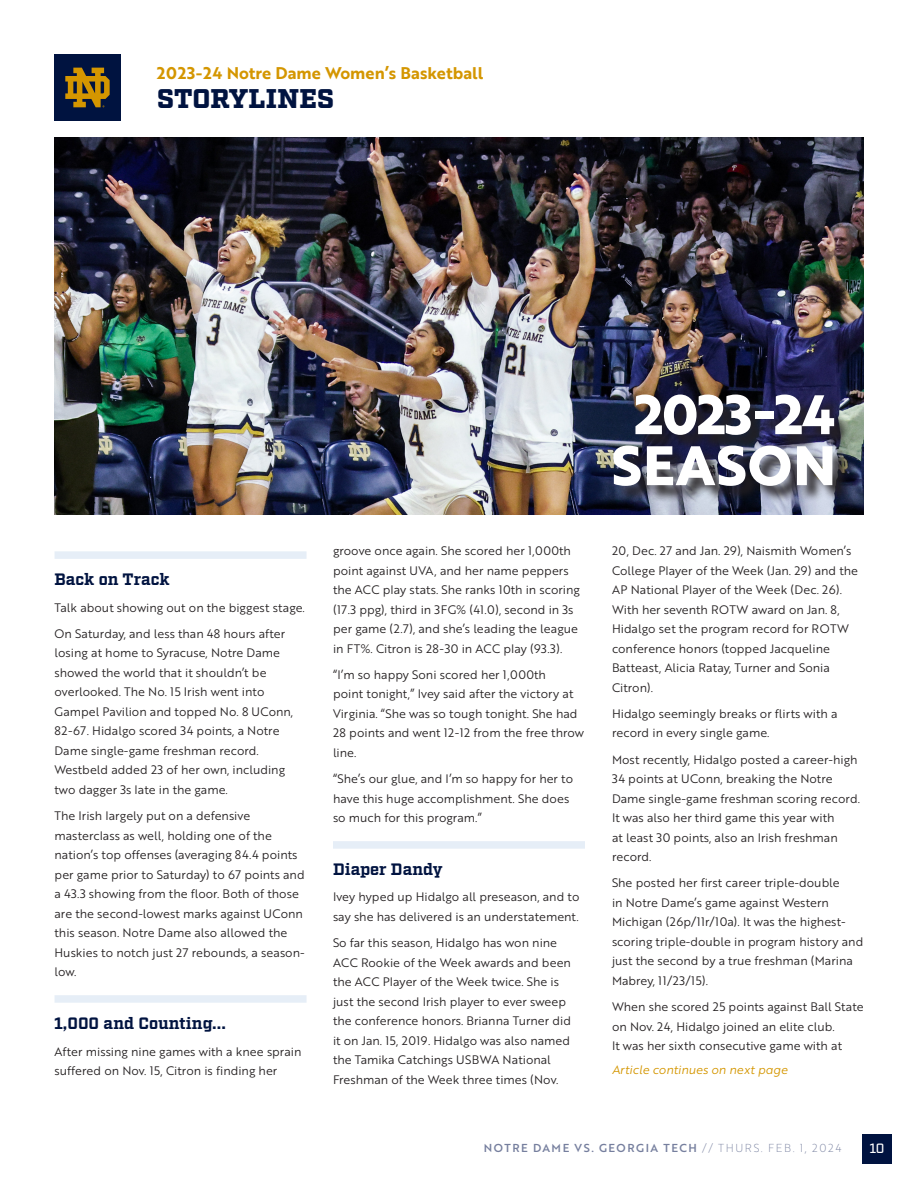
<style>
.page{position:relative;width:918px;height:1188px;background:#fff}
.page>*{position:absolute;margin:0;border:0;box-sizing:border-box;transform-origin:0 0}
.t1{font:700 54px "Brother 1816 Extra";letter-spacing:.02em;color:#fff}
.t2{font:900 27px "Factoria";color:#001340}
.t3{font:700 16.5px "Factoria";letter-spacing:-.01em;color:#001340}
.t4{font:16.5px "Brother 1816 Bold";color:#d49600}
.t5{font:500 13.5px "Factoria";color:#fff}
.t6{font:12px/19.5px "Brother 1816 Book";color:#231f20}
.t7{font:12px "Brother 1816 Book Italic";color:#d49600}
.t8{font:11.25px "Brother 1816 Medium";letter-spacing:.14em;color:#767f9e}
.s1{font-family:"Brother 1816 Thin"}
</style>
<div class="page">
<div style="left:863px;top:1134px;width:29px;height:29px;background:#001340"></div>
<div style="left:54px;top:54px;width:67px;height:67px;background:#001340"></div>
<svg style="left:65px;top:68px;width:45px;height:39px"></svg>
<img style="left:55px;top:137px;width:809px;height:377px">
<div style="left:55px;top:551px;width:252px;height:8px;background:#e6eef7"></div>
<div style="left:55px;top:995px;width:252px;height:8px;background:#e6eef7"></div>
<div style="left:615px;top:396px;width:237px;height:107px;background:#231f20;opacity:.89"></div>
<div style="left:333px;top:841px;width:252px;height:8px;background:#e6eef7"></div>
<h3 class="t4" style="left:157px;top:60px;width:328px">2023-24 Notre Dame Women’s Basketball</h3>
<p class="t2" style="left:157px;top:83px;width:179px">STORYLINES</p>
<p class="t3" style="left:55px;top:570px;width:116px">Back on Track</p>
<p class="t6" style="left:55px;top:597px;width:252px">Talk about showing out on the biggest stage.</p>
<p class="t6" style="left:55px;top:623px;width:240px">On Saturday, and less than 48 hours after losing at home to Syracuse, Notre Dame showed the world that it shouldn’t be overlooked. The No. 15 Irish went into Gampel Pavilion and topped No. 8 UConn, 82-67. Hidalgo scored 34 points, a Notre Dame single-game freshman record.<br>Westbeld added 23 of her own, including two dagger 3s late in the game.</p>
<p class="t6" style="left:55px;top:806px;width:252px">The Irish largely put on a defensive masterclass as well, holding one of the nation’s top offenses (averaging 84.4 points per game prior to Saturday) to 67 points and a 43.3 showing from the floor. Both of those are the second-lowest marks against UConn this season. Notre Dame also allowed the Huskies to notch just 27 rebounds, a season&shy;low.</p>
<p class="t3" style="left:55px;top:1014px;width:173px">1,000 and Counting...</p>
<p class="t6" style="left:55px;top:1041px;width:248px">After missing nine games with a knee sprain suffered on Nov. 15, Citron is finding her</p>
<p class="t6" style="left:333px;top:541px;width:249px">groove once again. She scored her 1,000th point against UVA, and her name peppers the ACC play stats. She ranks 10th in scoring (17.3 ppg), third in 3FG% (41.0), second in 3s per game (2.7), and she’s leading the league in FT%. Citron is 28-30 in ACC play (93.3).</p>
<p class="t6" style="left:333px;top:664px;width:253px">“I’m so happy Soni scored her 1,000th<br>point tonight,” Ivey said after the victory at Virginia. “She was so tough tonight. She had 28 points and went 12-12 from the free throw line.</p>
<p class="t6" style="left:333px;top:769px;width:242px">“She’s our glue, and I’m so happy for her to have this huge accomplishment. She does so much for this program.”</p>
<p class="t3" style="left:333px;top:860px;width:111px">Diaper Dandy</p>
<p class="t6" style="left:333px;top:887px;width:248px">Ivey hyped up Hidalgo all preseason, and to say she has delivered is an understatement.</p>
<p class="t6" style="left:333px;top:933px;width:240px">So far this season, Hidalgo has won nine ACC Rookie of the Week awards and been the ACC Player of the Week twice. She is just the second Irish player to ever sweep the conference honors. Brianna Turner did it on Jan. 15, 2019. Hidalgo was also named the Tamika Catchings USBWA National Freshman of the Week three times (Nov.</p>
<p class="t1" style="left:635px;top:373px;width:203px">2023-24</p>
<p class="t1" style="left:611px;top:424px;width:226px">SEASON</p>
<p class="t6" style="left:612px;top:541px;width:247px">20, Dec. 27 and Jan. 29), Naismith Women’s College Player of the Week (Jan. 29) and the AP National Player of the Week (Dec. 26).<br>With her seventh ROTW award on Jan. 8, Hidalgo set the program record for ROTW conference honors (topped Jacqueline Batteast, Alicia Ratay, Turner and Sonia Citron).</p>
<p class="t6" style="left:612px;top:703px;width:227px">Hidalgo seemingly breaks or flirts with a record in every single game.</p>
<p class="t6" style="left:612px;top:749px;width:250px">Most recently, Hidalgo posted a career-high 34 points at UConn, breaking the Notre Dame single-game freshman scoring record.<br>It was also her third game this year with<br>at least 30 points, also an Irish freshman record.</p>
<p class="t6" style="left:612px;top:873px;width:253px">She posted her first career triple-double<br>in Notre Dame’s game against Western Michigan (26p/11r/10a). It was the highest&shy;scoring triple-double in program history and just the second by a true freshman (Marina Mabrey, 11/23/15).</p>
<p class="t6" style="left:612px;top:997px;width:253px">When she scored 25 points against Ball State on Nov. 24, Hidalgo joined an elite club.<br>It was her sixth consecutive game with at</p>
<p class="t7" style="left:612px;top:1061px;width:177px">Article continues on next page</p>
<p class="t8" style="left:484px;top:1140px;width:359px">NOTRE DAME VS. GEORGIA TECH <span class="s1">// THURS. FEB. 1, 2024</span></p>
<p class="t5" style="left:870px;top:1140px;width:16px">10</p>
</div>
